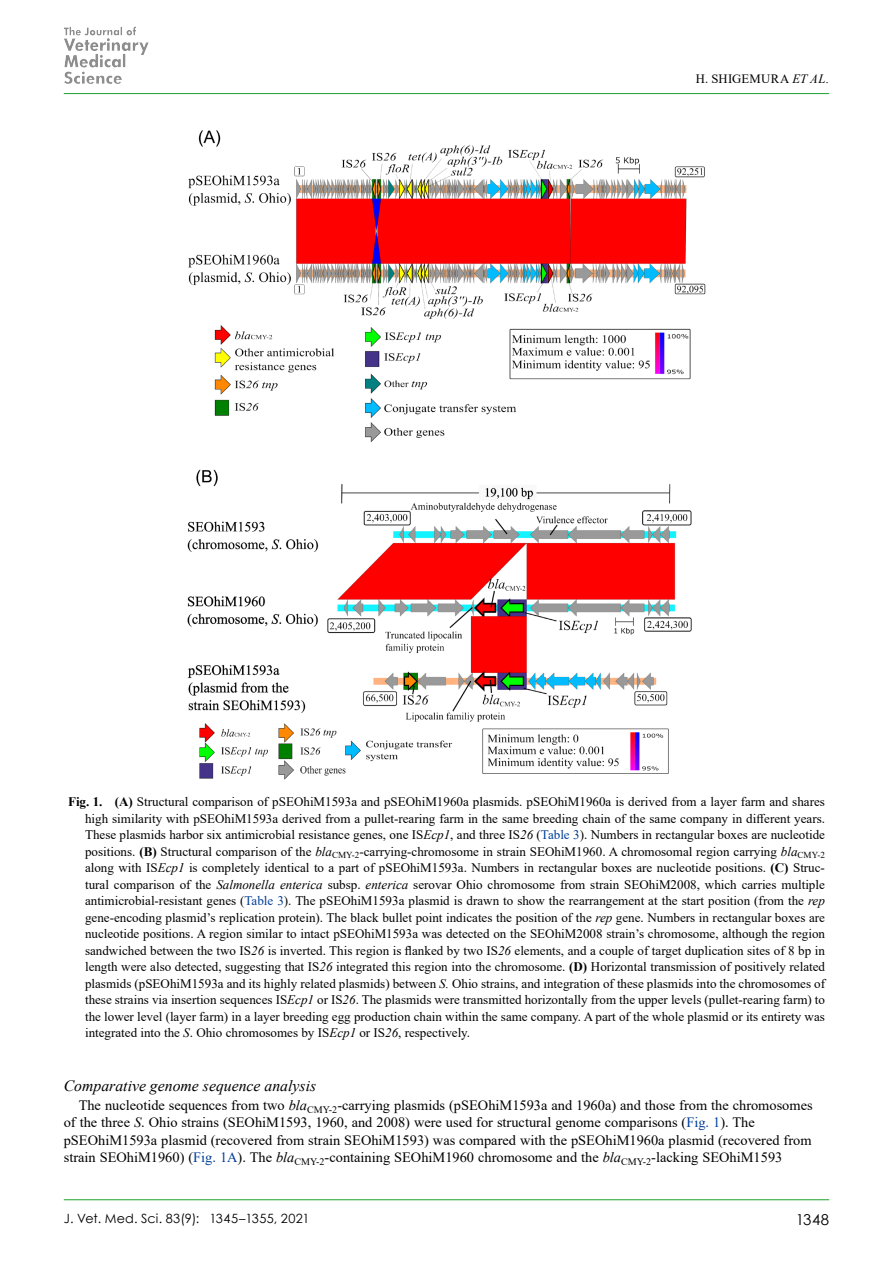
<style>
.page{position:relative;width:893px;height:1263px;background:#fff}
.page>*{position:absolute;margin:0;border:0;box-sizing:border-box;transform-origin:0 0}
.t1{font:italic 15.75px "Times New Roman";color:#000}
.t2{font:15px "Century Gothic";color:#000}
.t3{font:14.25px/17.2px "Times New Roman";color:#000}
.t4{font:13.05px/16.5px "Times New Roman";color:#000;text-align:justify}
.t5{font:12.75px "Century Gothic";letter-spacing:.015em;color:#000}
.t6{font:12.75px "Times New Roman";letter-spacing:.02em;color:#000}
.s1{font-style:italic}
.s2{font-weight:700}
.s3{color:#003f98}
</style>
<div class="page">
<img style="left:64px;top:27px;width:74px;height:24px">
<hr style="left:64px;top:93px;width:765px;height:1px;background:#2aa738">
<hr style="left:64px;top:1199px;width:765px;height:1px;background:#2aa738">
<img style="left:187px;top:130px;width:519px;height:650px">
<p class="t6" style="left:696px;top:70px;width:135px">H. SHIGEMURA <span class="s1">ET AL.</span></p>
<p class="t4" style="left:85px;top:793px;width:742px;text-indent:-17px"><span class="s2">Fig. 1. (A)</span> Structural comparison of pSEOhiM1593a and pSEOhiM1960a plasmids. pSEOhiM1960a is derived from a layer farm and shares high similarity with pSEOhiM1593a derived from a pullet-rearing farm in the same breeding chain of the same company in different years.<br>These plasmids harbor six antimicrobial resistance genes, one IS<span class="s1">Ecp1</span>, and three IS<span class="s1">26</span> (<span class="s3">Table 3</span>). Numbers in rectangular boxes are nucleotide positions. <span class="s2">(B)</span> Structural comparison of the <span class="s1">bla</span><sub>CMY-2</sub>-carrying-chromosome in strain SEOhiM1960. A chromosomal region carrying <span class="s1">bla</span><sub>CMY-2 </sub>along with IS<span class="s1">Ecp1</span> is completely identical to a part of pSEOhiM1593a. Numbers in rectangular boxes are nucleotide positions. <span class="s2">(C)</span> Struc&shy;tural comparison of the <span class="s1">Salmonella enterica</span> subsp. <span class="s1">enterica</span> serovar Ohio chromosome from strain SEOhiM2008, which carries multiple antimicrobial-resistant genes (<span class="s3">Table 3</span>). The pSEOhiM1593a plasmid is drawn to show the rearrangement at the start position (from the <span class="s1">rep </span>gene-encoding plasmid’s replication protein). The black bullet point indicates the position of the <span class="s1">rep</span> gene. Numbers in rectangular boxes are nucleotide positions. A region similar to intact pSEOhiM1593a was detected on the SEOhiM2008 strain’s chromosome, although the region sandwiched between the two IS<span class="s1">26</span> is inverted. This region is flanked by two IS<span class="s1">26</span> elements, and a couple of target duplication sites of 8 bp in length were also detected, suggesting that IS<span class="s1">26</span> integrated this region into the chromosome. <span class="s2">(D)</span> Horizontal transmission of positively related plasmids (pSEOhiM1593a and its highly related plasmids) between <span class="s1">S.</span> Ohio strains, and integration of these plasmids into the chromosomes of these strains via insertion sequences IS<span class="s1">Ecp1</span> or IS<span class="s1">26</span>. The plasmids were transmitted horizontally from the upper levels (pullet-rearing farm) to the lower level (layer farm) in a layer breeding egg production chain within the same company. A part of the whole plasmid or its entirety was integrated into the <span class="s1">S</span>. Ohio chromosomes by IS<span class="s1">Ecp1</span> or IS<span class="s1">26</span>, respectively.</p>
<p class="t1" style="left:64px;top:1074px;width:254px">Comparative genome sequence analysis</p>
<p class="t3" style="left:64px;top:1096px;width:750px;text-indent:15px">The nucleotide sequences from two <span class="s1">bla</span><sub>CMY-2</sub>-carrying plasmids (pSEOhiM1593a and 1960a) and those from the chromosomes of the three <span class="s1">S</span>. Ohio strains (SEOhiM1593, 1960, and 2008) were used for structural genome comparisons (<span class="s3">Fig. 1</span>). The pSEOhiM1593a plasmid (recovered from strain SEOhiM1593) was compared with the pSEOhiM1960a plasmid (recovered from strain SEOhiM1960) (<span class="s3">Fig. 1A</span>). The <span class="s1">bla</span><sub>CMY-2</sub>-containing SEOhiM1960 chromosome and the <span class="s1">bla</span><sub>CMY-2</sub>-lacking SEOhiM1593</p>
<p class="t5" style="left:64px;top:1209px;width:247px">J. Vet. Med. Sci. 83(9): 1345–1355, 2021</p>
<p class="t2" style="left:796px;top:1209px;width:35px">1348</p>
</div>
